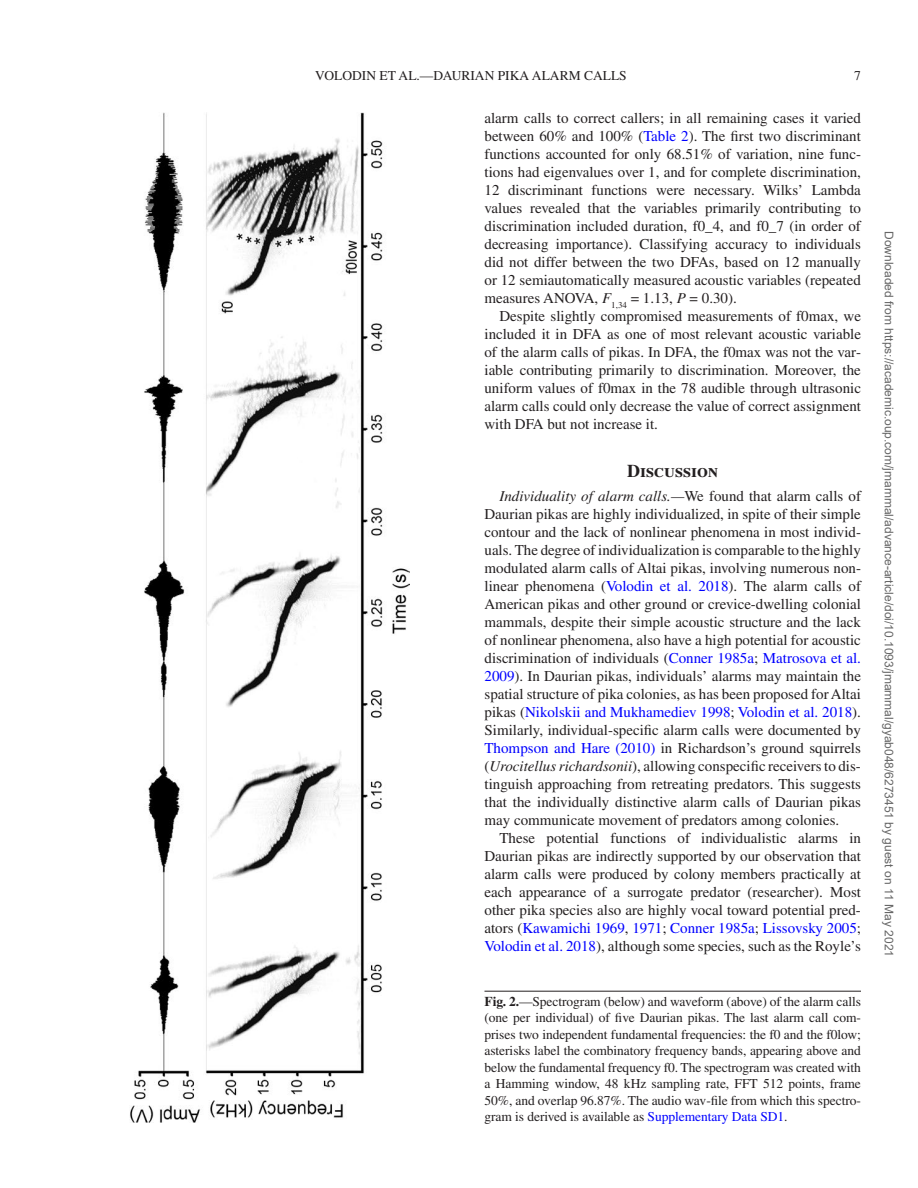
<style>
.page{position:relative;width:918px;height:1188px;background:#fff}
.page>*{position:absolute;margin:0;border:0;box-sizing:border-box;transform-origin:0 0}
.t1{font:700 18px "Times LT Std";color:#231f20}
.t2{font:15px/18px "Times LT Std";color:#231f20;text-align:justify}
.t3{font:13.5px/16.5px "Times LT Std";letter-spacing:-.005em;color:#231f20;text-align:justify}
.t4{font:12px "Arial";color:#666}
.s1{color:#00f}
.s2{font-style:italic}
.s3{font-weight:700}
</style>
<div class="page">
<img style="left:130px;top:112px;width:279px;height:1010px">
<hr style="left:484px;top:991px;width:377px;height:1px;background:#231f20">
<p class="t3" style="left:315px;top:67px;width:313px">VOLODIN ET AL.—DAURIAN PIKA ALARM CALLS</p>
<p class="t3" style="left:854px;top:67px;width:8px">7</p>
<p class="t2" style="left:484px;top:109px;width:379px">alarm calls to correct callers; in all remaining cases it varied between 60% and 100% (<span class="s1">Table 2</span>). The first two discriminant functions accounted for only 68.51% of variation, nine func&shy;tions had eigenvalues over 1, and for complete discrimination, 12 discriminant functions were necessary. Wilks’ Lambda values revealed that the variables primarily contributing to discrimination included duration, f0_4, and f0_7 (in order of decreasing importance). Classifying accuracy to individuals did not differ between the two DFAs, based on 12 manually or 12 semiautomatically measured acoustic variables (repeated measures ANOVA, <span class="s2">F</span><sub>1,34</sub> = 1.13, <span class="s2">P</span> = 0.30).</p>
<p class="t2" style="left:484px;top:307px;width:378px;text-indent:15px">Despite slightly compromised measurements of f0max, we included it in DFA as one of most relevant acoustic variable of the alarm calls of pikas. In DFA, the f0max was not the var&shy;iable contributing primarily to discrimination. Moreover, the uniform values of f0max in the 78 audible through ultrasonic alarm calls could only decrease the value of correct assignment with DFA but not increase it.</p>
<p class="t1" style="left:627px;top:460px;width:92px">Discussion</p>
<p class="t2" style="left:484px;top:487px;width:379px;text-indent:15px"><span class="s2">Individuality of alarm calls.—</span>We found that alarm calls of Daurian pikas are highly individualized, in spite of their simple contour and the lack of nonlinear phenomena in most individ&shy;uals. The degree of individualization is comparable to the highly modulated alarm calls of Altai pikas, involving numerous non&shy;linear phenomena (<span class="s1">Volodin et al. 2018</span>). The alarm calls of American pikas and other ground or crevice-dwelling colonial mammals, despite their simple acoustic structure and the lack of nonlinear phenomena, also have a high potential for acoustic discrimination of individuals (<span class="s1">Conner 1985a</span>; <span class="s1">Matrosova et al.<br>2009</span>). In Daurian pikas, individuals’ alarms may maintain the spatial structure of pika colonies, as has been proposed for Altai pikas (<span class="s1">Nikolskii and Mukhamediev 1998</span>; <span class="s1">Volodin et al. 2018</span>).<br>Similarly, individual-specific alarm calls were documented by <span class="s1">Thompson and Hare (2010)</span> in Richardson’s ground squirrels (<span class="s2">Urocitellus richardsonii</span>), allowing conspecific receivers to dis&shy;tinguish approaching from retreating predators. This suggests that the individually distinctive alarm calls of Daurian pikas may communicate movement of predators among colonies.</p>
<p class="t2" style="left:484px;top:829px;width:378px;text-indent:15px">These potential functions of individualistic alarms in Daurian pikas are indirectly supported by our observation that alarm calls were produced by colony members practically at each appearance of a surrogate predator (researcher). Most other pika species also are highly vocal toward potential pred&shy;ators (<span class="s1">Kawamichi 1969</span>, <span class="s1">1971</span>; <span class="s1">Conner 1985a</span>; <span class="s1">Lissovsky 2005</span>; <span class="s1">Volodin et al. 2018</span>), although some species, such as the Royle’s</p>
<p class="t3" style="left:484px;top:993px;width:378px"><span class="s3">Fig. 2.</span>—Spectrogram (below) and waveform (above) of the alarm calls (one per individual) of five Daurian pikas. The last alarm call com&shy;prises two independent fundamental frequencies: the f0 and the f0low; asterisks label the combinatory frequency bands, appearing above and below the fundamental frequency f0. The spectrogram was created with a Hamming window, 48 kHz sampling rate, FFT 512 points, frame 50%, and overlap 96.87%. The audio wav-file from which this spectro&shy;gram is derived is available as <span class="s1">Supplementary Data SD1</span>.</p>
<p class="t4" style="left:893px;top:231px;width:728px;rotate:90deg">Downloaded from https://academic.oup.com/jmammal/advance-article/doi/10.1093/jmammal/gyab048/6273451 by guest on 11 May 2021</p>
</div>
